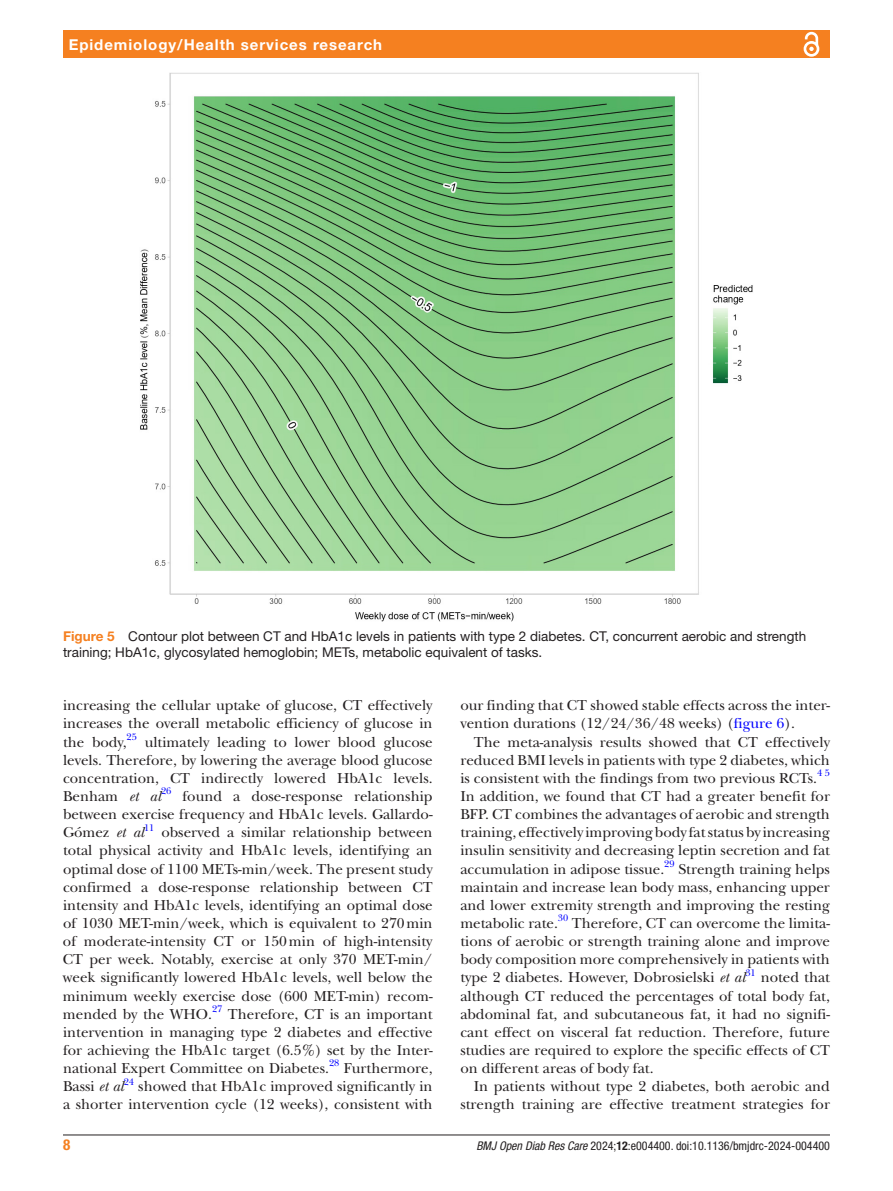
<style>
.page{position:relative;width:893px;height:1191px;background:#fff}
.page>*{position:absolute;margin:0;border:0;box-sizing:border-box;transform-origin:0 0}
.t1{font:15px/18.1px "New Baskerville";color:#231f20;text-align:justify}
.t2{font:700 15px "Helvetica Neue LT Std";letter-spacing:.065em;color:#fff}
.t3{font:700 condensed 15px "Helvetica Neue LT Std";color:#f58020}
.t4{font:13.5px/16.2px "Helvetica Neue LT Std";color:#231f20}
.t5{font:condensed 12px "Helvetica Neue LT Std";color:#231f20}
.t6{font:9.9px "New Baskerville";color:#00f}
.s1{font-weight:700;color:#f58020}
.s2{font-style:italic}
.s3{color:#00f}
.s4{font-weight:700}
</style>
<div class="page">
<hr style="left:63px;top:1134px;width:767px;height:1px;background:#231f20">
<div style="left:63px;top:31px;width:767px;height:27px;background:#f58020"></div>
<svg style="left:803px;top:31px;width:17px;height:26px"></svg>
<img style="left:140px;top:73px;width:613px;height:549px">
<p class="t2" style="left:69px;top:35px;width:315px">Epidemiology/Health services research</p>
<p class="t4" style="left:63px;top:627px;width:745px"><span class="s1">Figure 5</span> Contour plot between CT and HbA1c levels in patients with type 2 diabetes. CT, concurrent aerobic and strength training; HbA1c, glycosylated hemoglobin; METs, metabolic equivalent of tasks.</p>
<p class="t1" style="left:63px;top:696px;width:371px">increasing the cellular uptake of glucose, CT effectively increases the overall metabolic efficiency of glucose in the body,</p>
<p class="t6" style="left:127px;top:731px;width:12px">25</p>
<p class="t1" style="left:63px;top:732px;width:371px;text-indent:82px">ultimately leading to lower blood glucose levels. Therefore, by lowering the average blood glucose concentration, CT indirectly lowered HbA1c levels.<br>Benham <span class="s2">et al</span></p>
<p class="t6" style="left:161px;top:785px;width:12px">26</p>
<p class="t1" style="left:63px;top:787px;width:371px;text-indent:119px">found a dose-response relationship between exercise frequency and HbA1c levels. Gallardo-Gómez <span class="s2">et al</span><sup>11</sup></p>
<p class="t1" style="left:63px;top:823px;width:371px;text-indent:99px">observed a similar relationship between total physical activity and HbA1c levels, identifying an optimal dose of 1100 METs-min/week. The present study confirmed a dose-response relationship between CT intensity and HbA1c levels, identifying an optimal dose of 1030 MET-min/week, which is equivalent to 270min of moderate-intensity CT or 150min of high-intensity CT per week. Notably, exercise at only 370 MET-min/ week significantly lowered HbA1c levels, well below the minimum weekly exercise dose (600 MET-min) recom&shy;mended by the WHO.<sup>27</sup> Therefore, CT is an important intervention in managing type 2 diabetes and effective for achieving the HbA1c target (6.5%) set by the Inter&shy;national Expert Committee on Diabetes.</p>
<p class="t6" style="left:329px;top:1057px;width:12px">28</p>
<p class="t1" style="left:63px;top:1059px;width:371px;text-indent:281px">Furthermore, Bassi <span class="s2">et al</span><sup>24</sup> showed that HbA1c improved significantly in a shorter intervention cycle (12 weeks), consistent with</p>
<p class="t1" style="left:460px;top:696px;width:371px">our finding that CT showed stable effects across the inter&shy;vention durations (12/24/36/48 weeks) (<span class="s3">figure 6</span>).</p>
<p class="t1" style="left:460px;top:732px;width:371px;text-indent:14px">The meta-analysis results showed that CT effectively reduced BMI levels in patients with type 2 diabetes, which is consistent with the findings from two previous RCTs.</p>
<p class="t6" style="left:817px;top:767px;width:14px">4 5</p>
<p class="t1" style="left:460px;top:787px;width:371px">In addition, we found that CT had a greater benefit for BFP. CT combines the advantages of aerobic and strength training, effectively improving body fat status by increasing insulin sensitivity and decreasing leptin secretion and fat accumulation in adipose tissue.<sup>29</sup> Strength training helps maintain and increase lean body mass, enhancing upper and lower extremity strength and improving the resting metabolic rate.</p>
<p class="t6" style="left:558px;top:912px;width:12px">30</p>
<p class="t1" style="left:460px;top:914px;width:371px;text-indent:111px">Therefore, CT can overcome the limita&shy;tions of aerobic or strength training alone and improve body composition more comprehensively in patients with type 2 diabetes. However, Dobrosielski <span class="s2">et al</span><sup>31</sup> noted that although CT reduced the percentages of total body fat, abdominal fat, and subcutaneous fat, it had no signifi&shy;cant effect on visceral fat reduction. Therefore, future studies are required to explore the specific effects of CT on different areas of body fat.</p>
<p class="t1" style="left:460px;top:1077px;width:371px;text-align:right">In patients without type 2 diabetes, both aerobic and strength training are effective treatment strategies for</p>
<p class="t3" style="left:63px;top:1135px;width:9px">8</p>
<p class="t5" style="left:476px;top:1138px;width:355px"><span class="s2">BMJ Open Diab Res Care</span> 2024;<span class="s4">12</span>:e004400. doi:10.1136/bmjdrc-2024-004400</p>
</div>
